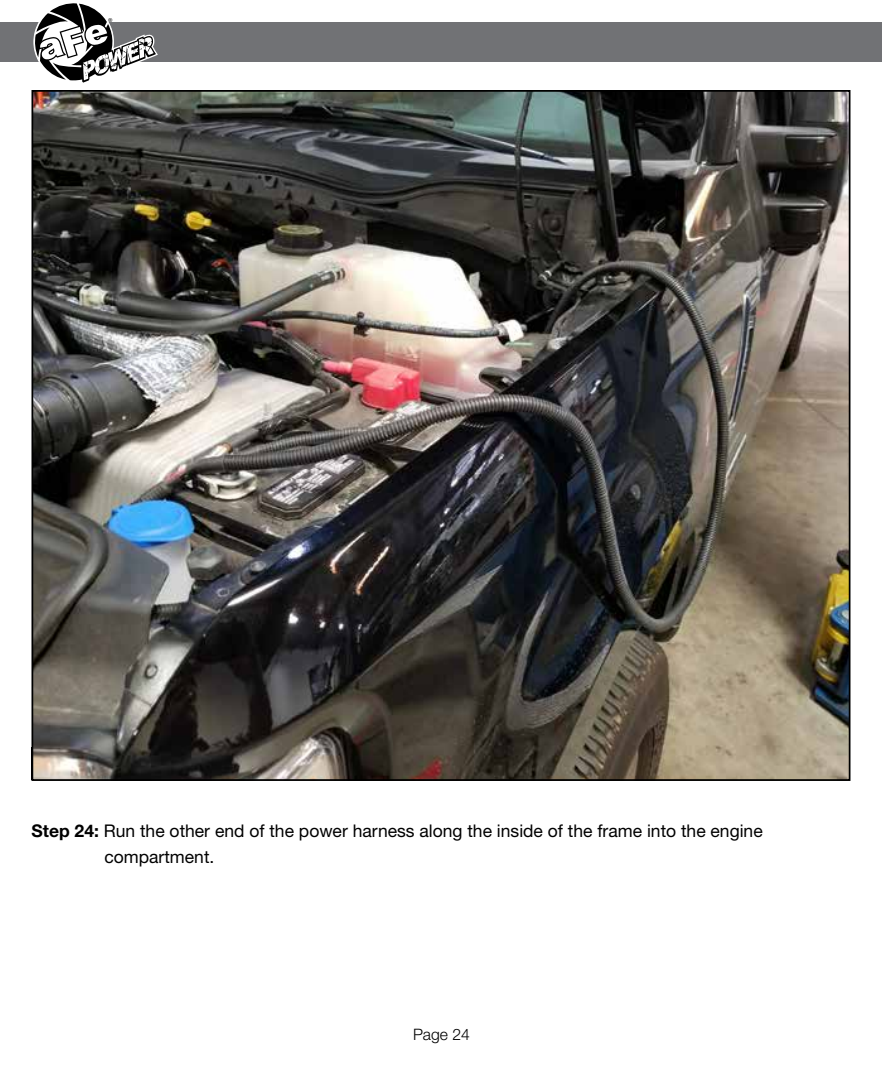
<style>
.page{position:relative;width:882px;height:1071px;background:#fff}
.page>*{position:absolute;margin:0;border:0;box-sizing:border-box;transform-origin:0 0}
.t1{font:17.5px/26.2px "Helvetica Neue";color:#000}
.t2{font:300 15.75px "Helvetica Neue";color:#000}
.t3{font:8.75px "Myriad";color:#000}
.s1{font-weight:700}
</style>
<div class="page">
<img style="left:35px;top:93px;width:812px;height:685px">
<div style="left:0;top:23px;width:882px;height:39px;background:#717275"></div>
<svg style="left:34px;top:3px;width:124px;height:80px"></svg>
<p class="t3" style="left:108px;top:17px;width:6px">®</p>
<p class="t1" style="left:104px;top:817px;width:660px;text-indent:-73px"><span class="s1">Step 24:</span> Run the other end of the power harness along the inside of the frame into the engine compartment.</p>
<p class="t2" style="left:413px;top:1024px;width:58px">Page 24</p>
</div>
